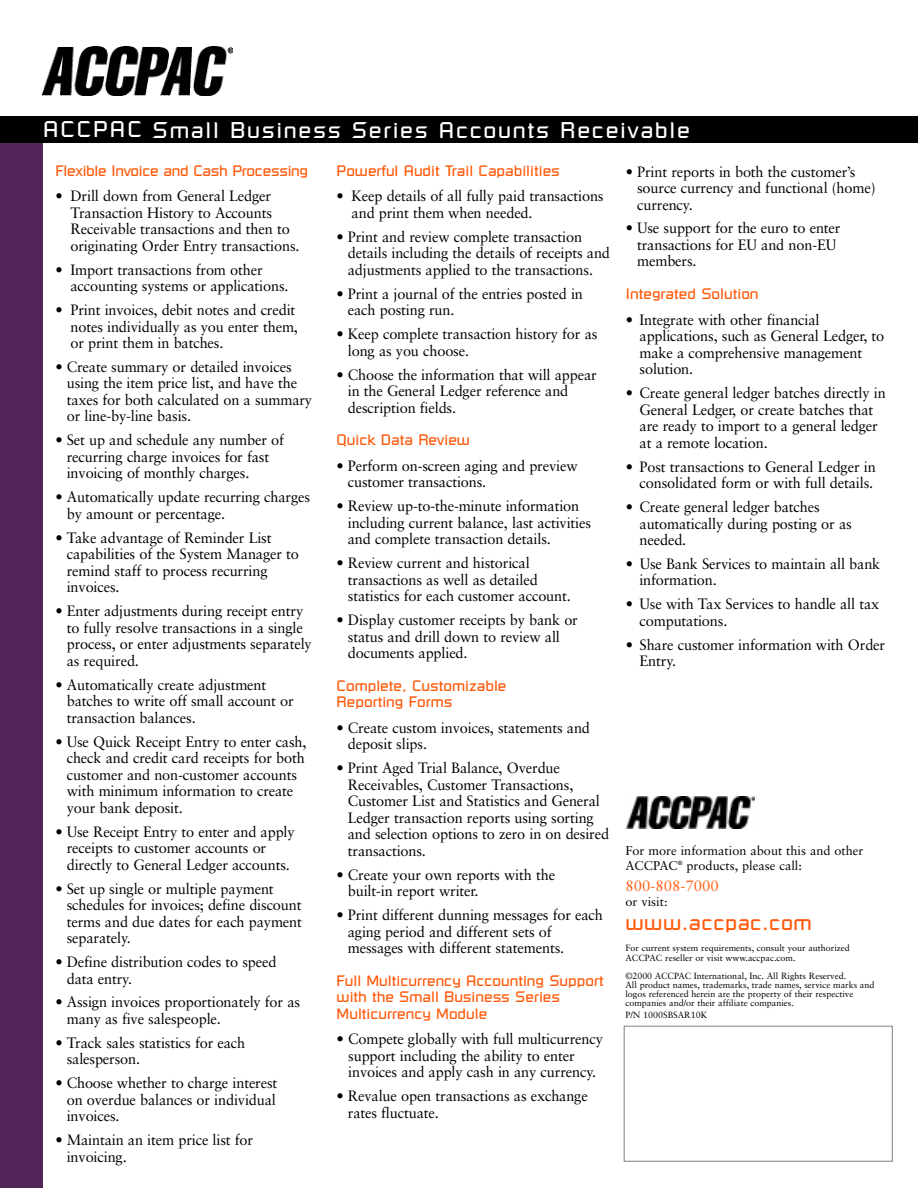
<style>
.page{position:relative;width:918px;height:1188px;background:#fff}
.page>*{position:absolute;margin:0;border:0;box-sizing:border-box;transform-origin:0 0}
.t1{font:22.5px "Russell Square";letter-spacing:.075em;color:#fff}
.t2{font:21px "Russell Square";letter-spacing:.025em;color:#ff590a}
.t3{font:15px/16.5px "Sabon";letter-spacing:-.01em;color:#000}
.t4{font:15px/16.5px "Russell Square";color:#ff590a}
.t5{font:15px "Russell Square";letter-spacing:-.02em;color:#ff590a}
.t6{font:15px "Sabon";color:#ff590a}
.t7{font:12.75px/15px "Sabon";color:#000}
.t8{font:9px/9px "Sabon";color:#000}
</style>
<div class="page">
<div style="left:0;top:131px;width:42px;height:1057px;background:#532559"></div>
<div style="left:0;top:116px;width:918px;height:27px;background:#000"></div>
<img style="left:42px;top:47px;width:190px;height:49px">
<img style="left:626px;top:796px;width:128px;height:33px">
<div style="left:624px;top:1026px;width:268px;height:135px;border:1px solid #808080"></div>
<h1 class="t1" style="left:43px;top:121px;width:100px">ACCPAC</h1>
<h1 class="t1" style="left:153px;top:121px;width:539px">Small Business Series Accounts Receivable</h1>
<p class="t5" style="left:56px;top:165px;width:254px">Flexible Invoice and Cash Processing</p>
<p class="t3" style="left:70px;top:189px;width:231px;text-indent:-15px">• Drill down from General Ledger Transaction History to Accounts Receivable transactions and then to originating Order Entry transactions.</p>
<p class="t3" style="left:70px;top:262px;width:220px;text-indent:-15px">• Import transactions from other accounting systems or applications.</p>
<p class="t3" style="left:70px;top:303px;width:229px;text-indent:-15px">• Print invoices, debit notes and credit notes individually as you enter them, or print them in batches.</p>
<p class="t3" style="left:67px;top:360px;width:247px;text-indent:-11px">• Create summary or detailed invoices using the item price list, and have the taxes for both calculated on a summary or line-by-line basis.</p>
<p class="t3" style="left:67px;top:433px;width:219px;text-indent:-11px">• Set up and schedule any number of recurring charge invoices for fast invoicing of monthly charges.</p>
<p class="t3" style="left:67px;top:490px;width:245px;text-indent:-11px">• Automatically update recurring charges by amount or percentage.</p>
<p class="t3" style="left:67px;top:531px;width:234px;text-indent:-11px">• Take advantage of Reminder List capabilities of the System Manager to remind staff to process recurring invoices.</p>
<p class="t3" style="left:67px;top:604px;width:247px;text-indent:-11px">• Enter adjustments during receipt entry to fully resolve transactions in a single process, or enter adjustments separately as required.</p>
<p class="t3" style="left:67px;top:678px;width:229px;text-indent:-11px">• Automatically create adjustment batches to write off small account or transaction balances.</p>
<p class="t3" style="left:67px;top:734px;width:241px;text-indent:-11px">• Use Quick Receipt Entry to enter cash, check and credit card receipts for both customer and non-customer accounts with minimum information to create your bank deposit.</p>
<p class="t3" style="left:67px;top:824px;width:230px;text-indent:-11px">• Use Receipt Entry to enter and apply receipts to customer accounts or directly to General Ledger accounts.</p>
<p class="t3" style="left:67px;top:881px;width:237px;text-indent:-11px">• Set up single or multiple payment schedules for invoices; define discount terms and due dates for each payment separately.</p>
<p class="t3" style="left:67px;top:955px;width:211px;text-indent:-11px">• Define distribution codes to speed data entry.</p>
<p class="t3" style="left:67px;top:995px;width:235px;text-indent:-11px">• Assign invoices proportionately for as many as five salespeople.</p>
<p class="t3" style="left:67px;top:1036px;width:180px;text-indent:-11px">• Track sales statistics for each salesperson.</p>
<p class="t3" style="left:67px;top:1076px;width:212px;text-align:justify;text-indent:-11px">• Choose whether to charge interest on overdue balances or individual invoices.</p>
<p class="t3" style="left:67px;top:1133px;width:188px;text-indent:-11px">• Maintain an item price list for invoicing.</p>
<p class="t4" style="left:337px;top:163px;width:225px">Powerful Audit Trail Capabilities</p>
<p class="t3" style="left:352px;top:189px;width:254px;text-indent:-15px">• Keep details of all fully paid transactions and print them when needed.</p>
<p class="t3" style="left:348px;top:230px;width:264px;text-indent:-11px">• Print and review complete transaction details including the details of receipts and adjustments applied to the transactions.</p>
<p class="t3" style="left:348px;top:287px;width:237px;text-indent:-11px">• Print a journal of the entries posted in each posting run.</p>
<p class="t3" style="left:348px;top:327px;width:251px;text-indent:-11px">• Keep complete transaction history for as long as you choose.</p>
<p class="t3" style="left:348px;top:367px;width:251px;text-indent:-11px">• Choose the information that will appear in the General Ledger reference and description fields.</p>
<p class="t4" style="left:337px;top:432px;width:135px">Quick Data Review</p>
<p class="t3" style="left:348px;top:459px;width:231px;text-indent:-11px">• Perform on-screen aging and preview customer transactions.</p>
<p class="t3" style="left:348px;top:499px;width:245px;text-indent:-11px">• Review up-to-the-minute information including current balance, last activities and complete transaction details.</p>
<p class="t3" style="left:348px;top:556px;width:224px;text-indent:-11px">• Review current and historical transactions as well as detailed statistics for each customer account.</p>
<p class="t3" style="left:348px;top:613px;width:232px;text-indent:-11px">• Display customer receipts by bank or status and drill down to review all documents applied.</p>
<p class="t4" style="left:337px;top:678px;width:171px">Complete, Customizable<br>Reporting Forms</p>
<p class="t3" style="left:348px;top:721px;width:244px;text-indent:-11px">• Create custom invoices, statements and deposit slips.</p>
<p class="t3" style="left:348px;top:761px;width:263px;text-indent:-11px">• Print Aged Trial Balance, Overdue Receivables, Customer Transactions, Customer List and Statistics and General Ledger transaction reports using sorting and selection options to zero in on desired transactions.</p>
<p class="t3" style="left:348px;top:868px;width:209px;text-indent:-11px">• Create your own reports with the built-in report writer.</p>
<p class="t3" style="left:348px;top:908px;width:257px;text-indent:-11px">• Print different dunning messages for each aging period and different sets of messages with different statements.</p>
<p class="t4" style="left:337px;top:973px;width:269px">Full Multicurrency Accounting Support with the Small Business Series<br>Multicurrency Module</p>
<p class="t3" style="left:348px;top:1032px;width:256px;text-indent:-12px">• Compete globally with full multicurrency support including the ability to enter invoices and apply cash in any currency.</p>
<p class="t3" style="left:348px;top:1089px;width:242px;text-indent:-11px">• Revalue open transactions as exchange rates fluctuate.</p>
<p class="t3" style="left:637px;top:164px;width:240px;text-indent:-11px">• Print reports in both the customer’s source currency and functional (home) currency.</p>
<p class="t3" style="left:637px;top:221px;width:205px;text-indent:-11px">• Use support for the euro to enter transactions for EU and non-EU members.</p>
<p class="t4" style="left:626px;top:286px;width:134px">Integrated Solution</p>
<p class="t3" style="left:640px;top:312px;width:246px;text-indent:-14px">• Integrate with other financial applications, such as General Ledger, to make a comprehensive management solution.</p>
<p class="t3" style="left:640px;top:386px;width:248px;text-indent:-14px">• Create general ledger batches directly in General Ledger, or create batches that are ready to import to a general ledger at a remote location.</p>
<p class="t3" style="left:626px;top:459px;width:251px;text-align:right">• Post transactions to General Ledger in consolidated form or with full details.</p>
<p class="t3" style="left:640px;top:500px;width:214px;text-indent:-14px">• Create general ledger batches automatically during posting or as needed.</p>
<p class="t3" style="left:639px;top:557px;width:242px;text-indent:-13px">• Use Bank Services to maintain all bank information.</p>
<p class="t3" style="left:640px;top:597px;width:241px;text-indent:-14px">• Use with Tax Services to handle all tax computations.</p>
<p class="t3" style="left:640px;top:638px;width:247px;text-indent:-14px">• Share customer information with Order<br>Entry.</p>
<p class="t7" style="left:625px;top:844px;width:240px">For more information about this and other<br>ACCPAC<sup>®</sup> products, please call:</p>
<p class="t6" style="left:625px;top:880px;width:95px">800-808-7000</p>
<p class="t7" style="left:625px;top:895px;width:44px">or visit:</p>
<h2 class="t2" style="left:625px;top:915px;width:188px">www.accpac.com</h2>
<p class="t8" style="left:625px;top:944px;width:226px;line-height:9.8px">For current system requirements, consult your authorized<br>ACCPAC reseller or visit www.accpac.com.</p>
<p class="t8" style="left:625px;top:972px;width:251px">©2000 ACCPAC International, Inc. All Rights Reserved.<br>All product names, trademarks, trade names, service marks and logos referenced herein are the property of their respective companies and/or their affiliate companies.</p>
<p class="t8" style="left:625px;top:1011px;width:83px">P/N 1000SBSAR10K</p>
</div>
